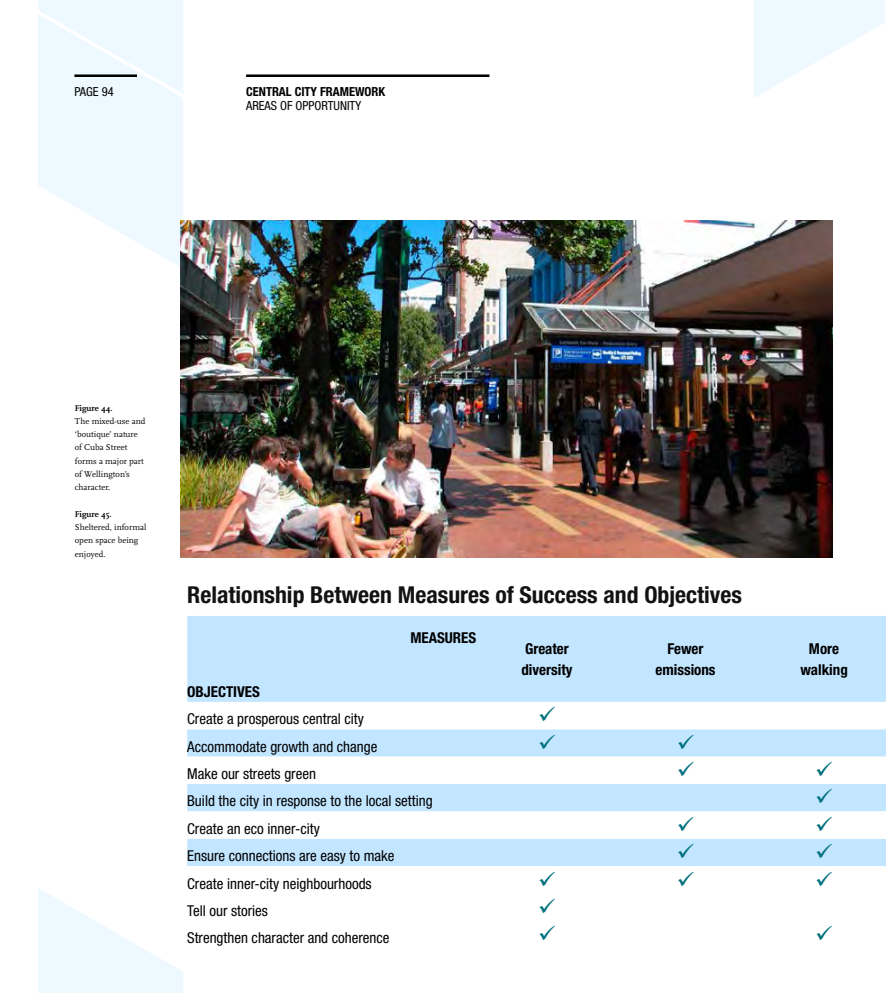
<style>
.page{position:relative;width:886px;height:993px;background:#fff}
.page>*{position:absolute;margin:0;border:0;box-sizing:border-box;transform-origin:0 0}
.t1{font:700 condensed 23.25px "Helvetica Neue LT Pro";color:#111211}
.t2{font:condensed 15px "Helvetica Neue LT Pro";color:#000}
.t3{font:700 condensed 15px/21.5px "Helvetica Neue LT Pro";color:#000;text-align:center}
.t4{font:condensed 12.5px "Helvetica Neue LT Pro";color:#000}
.t5{font:700 condensed 12.5px "Helvetica Neue LT Pro";color:#000}
.t6{font:8.75px/13.1px "Scala Pro";color:#000}
.t7{font:700 8.75px "Scala Pro";color:#000}
</style>
<div class="page">
<svg style="left:38px;top:102px;width:145px;height:174px"></svg>
<div style="left:38px;top:0;width:145px;height:102px;background:#edf8ff"></div>
<svg style="left:754px;top:0;width:131px;height:98px"></svg>
<img style="left:181px;top:220px;width:652px;height:337px">
<div style="left:187px;top:616px;width:699px;height:249px;background:#c2e6ff"></div>
<hr style="left:74px;top:74px;width:63px;height:3px;background:#000">
<hr style="left:246px;top:74px;width:243px;height:3px;background:#000">
<svg style="left:187px;top:701px;width:699px;height:47px"></svg>
<svg style="left:187px;top:756px;width:699px;height:47px"></svg>
<svg style="left:187px;top:811px;width:699px;height:47px"></svg>
<svg style="left:38px;top:865px;width:848px;height:127px"></svg>
<p class="t4" style="left:74px;top:84px;width:41px">PAGE 94</p>
<p class="t5" style="left:246px;top:84px;width:141px">CENTRAL CITY FRAMEWORK</p>
<p class="t4" style="left:246px;top:98px;width:117px">AREAS OF OPPORTUNITY</p>
<p class="t7" style="left:75px;top:403px;width:39px">Figure 44.</p>
<p class="t6" style="left:75px;top:414px;width:72px">The mixed-use and ‘boutique’ nature of Cuba Street forms a major part of Wellington’s character.</p>
<p class="t7" style="left:75px;top:509px;width:38px">Figure 45.</p>
<p class="t6" style="left:75px;top:521px;width:73px">Sheltered, informal open space being enjoyed.</p>
<h1 class="t1" style="left:187px;top:581px;width:556px">Relationship Between Measures of Success and Objectives</h1>
<p class="t3" style="left:410px;top:626px;width:67px">MEASURES</p>
<p class="t3" style="left:521px;top:637px;width:53px;text-align:left">Greater diversity</p>
<p class="t3" style="left:655px;top:637px;width:62px">Fewer emissions</p>
<p class="t3" style="left:800px;top:637px;width:49px">More walking</p>
<p class="t3" style="left:187px;top:680px;width:74px">OBJECTIVES</p>
<p class="t2" style="left:187px;top:709px;width:178px">Create a prosperous central city</p>
<p class="t2" style="left:187px;top:737px;width:192px">Accommodate growth and change</p>
<p class="t2" style="left:187px;top:764px;width:130px">Make our streets green</p>
<p class="t2" style="left:187px;top:792px;width:247px">Build the city in response to the local setting</p>
<p class="t2" style="left:187px;top:819px;width:134px">Create an eco inner-city</p>
<p class="t2" style="left:187px;top:846px;width:209px">Ensure connections are easy to make</p>
<p class="t2" style="left:187px;top:874px;width:186px">Create inner-city neighbourhoods</p>
<p class="t2" style="left:187px;top:901px;width:82px">Tell our stories</p>
<p class="t2" style="left:187px;top:928px;width:204px">Strengthen character and coherence</p>
</div>
